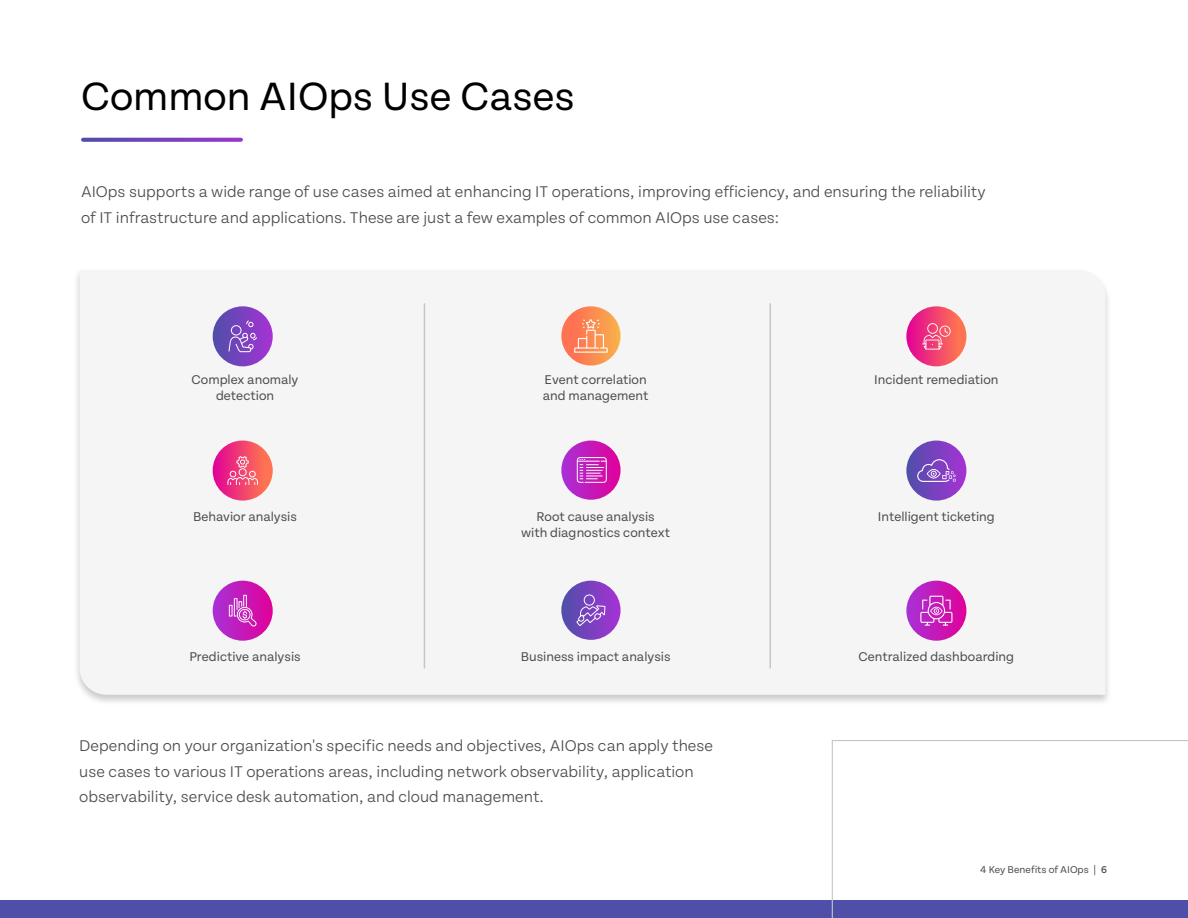
<style>
.page{position:relative;width:1188px;height:918px;background:#fff}
.page>*{position:absolute;margin:0;border:0;box-sizing:border-box;transform-origin:0 0}
.t1{font:42px "Tenon";color:#000}
.t2{font:300 16.5px/25.5px "Tenon";color:#4d4d4f}
.t3{font:13.5px/16.2px "Tenon";color:#4d4d4f;text-align:center}
.t4{font:10.5px "Tenon";color:#4d4d4f}
.s1{font-weight:500}
</style>
<div class="page">
<div style="left:0;top:900px;width:1188px;height:18px;background:#4e4fa9"></div>
<svg style="left:831px;top:740px;width:357px;height:178px"></svg>
<div style="left:73px;top:268px;width:1039px;height:438px;background:#000;opacity:.21"></div>
<div style="left:80px;top:270px;width:1026px;height:425px;background:#f5f5f5"></div>
<svg style="left:83px;top:138px;width:158px;height:4px"></svg>
<svg style="left:561px;top:441px;width:60px;height:59px;background:#c420ba"></svg>
<svg style="left:577px;top:457px;width:30px;height:26px"></svg>
<svg style="left:906px;top:581px;width:60px;height:60px;background:#c41eb9"></svg>
<svg style="left:920px;top:596px;width:32px;height:30px"></svg>
<svg style="left:906px;top:441px;width:60px;height:60px;background:#7c44bf"></svg>
<svg style="left:917px;top:459px;width:39px;height:23px"></svg>
<hr style="left:424px;top:303px;width:1px;height:365px;background:#c7c6c5">
<hr style="left:770px;top:303px;width:1px;height:365px;background:#c7c6c5">
<svg style="left:561px;top:306px;width:60px;height:60px;background:#fa9259"></svg>
<svg style="left:574px;top:319px;width:34px;height:34px"></svg>
<svg style="left:561px;top:581px;width:60px;height:59px;background:#7e46c0"></svg>
<svg style="left:576px;top:594px;width:29px;height:32px"></svg>
<svg style="left:213px;top:441px;width:60px;height:60px;background:#f14572"></svg>
<svg style="left:227px;top:456px;width:31px;height:29px"></svg>
<svg style="left:213px;top:306px;width:60px;height:60px;background:#7c43c0"></svg>
<svg style="left:228px;top:320px;width:29px;height:32px"></svg>
<svg style="left:213px;top:581px;width:60px;height:60px;background:#c41db8"></svg>
<svg style="left:229px;top:595px;width:28px;height:32px"></svg>
<div style="left:906px;top:306px;width:60px;height:60px;background:linear-gradient(to right,#e20a9b,#ff7b4a);border-radius:30px"></div>
<svg style="left:922px;top:323px;width:29px;height:27px"></svg>
<h1 class="t1" style="left:81px;top:75px;width:495px">Common AIOps Use Cases</h1>
<p class="t2" style="left:81px;top:180px;width:906px">AIOps supports a wide range of use cases aimed at enhancing IT operations, improving efficiency, and ensuring the reliability of IT infrastructure and applications. These are just a few examples of common AIOps use cases:</p>
<p class="t3" style="left:192px;top:372px;width:108px">Complex anomaly detection</p>
<p class="t3" style="left:543px;top:372px;width:107px;text-align:left">Event correlation and management</p>
<p class="t3" style="left:874px;top:372px;width:126px">Incident remediation</p>
<p class="t3" style="left:193px;top:509px;width:105px">Behavior analysis</p>
<p class="t3" style="left:521px;top:509px;width:150px">Root cause analysis<br>with diagnostics context</p>
<p class="t3" style="left:878px;top:509px;width:118px">Intelligent ticketing</p>
<p class="t3" style="left:189px;top:648px;width:113px">Predictive analysis</p>
<p class="t3" style="left:521px;top:648px;width:151px">Business impact analysis</p>
<p class="t3" style="left:859px;top:648px;width:157px">Centralized dashboarding</p>
<p class="t2" style="left:79px;top:734px;width:635px">Depending on your organization's specific needs and objectives, AIOps can apply these use cases to various IT operations areas, including network observability, application observability, service desk automation, and cloud management.</p>
<p class="t4" style="left:980px;top:864px;width:128px">4 Key Benefits of AIOps | <span class="s1">6</span></p>
</div>
